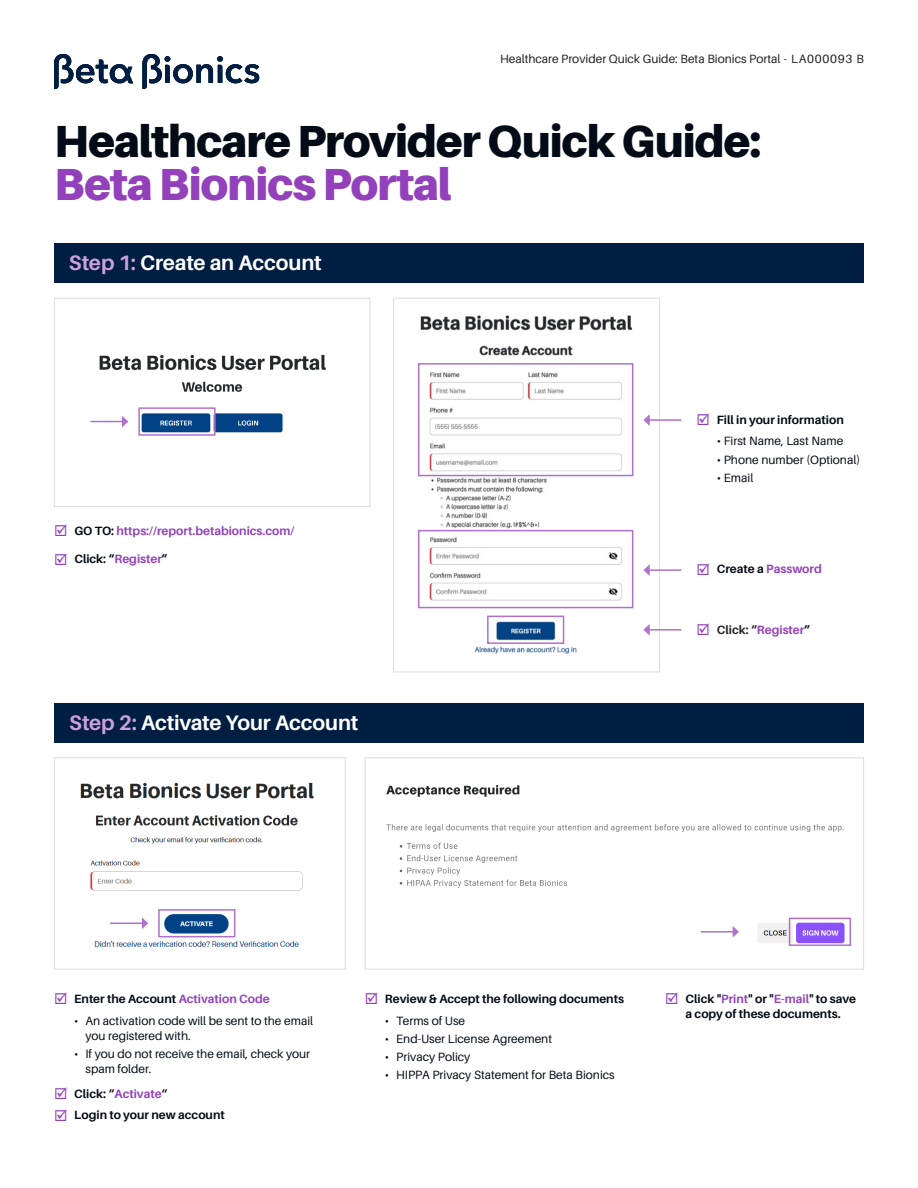
<style>
.page{position:relative;width:918px;height:1188px;background:#fff}
.page>*{position:absolute;margin:0;border:0;box-sizing:border-box;transform-origin:0 0}
.t1{font:900 45px/43.5px "Aileron";letter-spacing:-.025em;color:#030c16}
.t2{font:700 21px "Aileron";letter-spacing:-.01em;color:#fff}
.Tabbed{font:12px/15px "Aileron";color:#030c16}
.Tabbed-2{font:700 12px/15px "Aileron";color:#030c16;text-align:center}
.Tabbed-3{font:700 12px "Aileron";color:#9241bb}
.t3{font:12px "Aileron";color:#231f20}
.s1{color:#9241bb}
.s2{color:#cd9fde}
.s3{color:#030c16}
.s4{color:#231f20}
</style>
<div class="page">
<svg style="left:54px;top:54px;width:79px;height:35px"></svg>
<svg style="left:142px;top:54px;width:117px;height:35px"></svg>
<div style="left:54px;top:243px;width:810px;height:40px;background:#001e41"></div>
<div style="left:54px;top:703px;width:810px;height:40px;background:#001e41"></div>
<img style="left:90px;top:354px;width:236px;height:79px">
<div style="left:54px;top:298px;width:316px;height:209px;border:1px solid #dcdddf"></div>
<img style="left:80px;top:782px;width:234px;height:165px">
<div style="left:54px;top:757px;width:292px;height:213px;border:1px solid #dcdddf"></div>
<img style="left:418px;top:315px;width:216px;height:339px">
<div style="left:393px;top:298px;width:267px;height:374px;border:1px solid #dcdddf"></div>
<div style="left:138px;top:407px;width:78px;height:29px;border:2px solid #b071cd"></div>
<div style="left:158px;top:909px;width:77px;height:28px;border:2px solid #b071cd"></div>
<div style="left:487px;top:616px;width:77px;height:28px;border:2px solid #b071cd"></div>
<div style="left:418px;top:530px;width:215px;height:78px;border:2px solid #b071cd"></div>
<div style="left:418px;top:363px;width:215px;height:113px;border:2px solid #b071cd"></div>
<hr style="left:90px;top:421px;width:33px;height:1px;background:#b071cd">
<svg style="left:122px;top:416px;width:6px;height:11px"></svg>
<hr style="left:110px;top:923px;width:33px;height:1px;background:#b071cd">
<svg style="left:142px;top:917px;width:6px;height:12px"></svg>
<hr style="left:649px;top:629px;width:32px;height:2px;background:#b071cd">
<svg style="left:643px;top:624px;width:7px;height:12px"></svg>
<hr style="left:649px;top:569px;width:32px;height:2px;background:#b071cd">
<svg style="left:643px;top:564px;width:7px;height:12px"></svg>
<hr style="left:649px;top:419px;width:32px;height:2px;background:#b071cd">
<svg style="left:643px;top:414px;width:7px;height:12px"></svg>
<img style="left:386px;top:785px;width:465px;height:161px">
<div style="left:365px;top:757px;width:499px;height:213px;border:1px solid #dcdddf"></div>
<div style="left:789px;top:918px;width:62px;height:28px;border:2px solid #b071cd"></div>
<hr style="left:701px;top:931px;width:32px;height:2px;background:#b071cd">
<svg style="left:733px;top:926px;width:6px;height:12px"></svg>
<p class="t3" style="left:500px;top:52px;width:365px">Healthcare Provider Quick Guide: Beta Bionics Portal - LA000093 B</p>
<p class="t1" style="left:54px;top:119px;width:709px">Healthcare Provider Quick Guide:<br><span class="s1">Beta Bionics Portal</span></p>
<p class="t2" style="left:69px;top:251px;width:254px"><span class="s2">Step 1:</span> Create an Account</p>
<p class="Tabbed-3" style="left:54px;top:524px;width:242px">☑ <span class="s3">GO TO:</span> https://report.betabionics.com/</p>
<p class="Tabbed-2" style="left:54px;top:552px;width:115px"><span class="s1">☑</span> Click: “<span class="s1">Register</span>”</p>
<p class="t2" style="left:69px;top:711px;width:291px"><span class="s2">Step 2:</span> Activate Your Account</p>
<p class="Tabbed-2" style="left:697px;top:412px;width:149px"><span class="s1">☑</span> Fill in your information</p>
<p class="Tabbed" style="left:717px;top:434px;width:128px">• First Name, Last Name</p>
<p class="Tabbed" style="left:717px;top:452px;width:145px">• Phone number (Optional)</p>
<p class="Tabbed" style="left:717px;top:470px;width:38px">• Email</p>
<p class="Tabbed-3" style="left:697px;top:562px;width:127px">☑ <span class="s3">Create a</span> Password</p>
<p class="Tabbed-3" style="left:697px;top:623px;width:115px">☑ <span class="s4">Click: “</span>Register<span class="s3">”</span></p>
<p class="Tabbed-2" style="left:54px;top:991px;width:217px"><span class="s1">☑</span> Enter the Account <span class="s1">Activation Code</span></p>
<p class="Tabbed" style="left:86px;top:1013px;width:229px;text-indent:-11px">• An activation code will be sent to the email you registered with.</p>
<p class="Tabbed" style="left:86px;top:1046px;width:226px;text-indent:-11px">• If you do not receive the email, check your spam folder.</p>
<p class="Tabbed-3" style="left:54px;top:1087px;width:115px">☑ <span class="s3">Click:</span> <span class="s4">“</span>Activate<span class="s4">“</span></p>
<p class="Tabbed-2" style="left:54px;top:1108px;width:172px"><span class="s1">☑</span> Login to your new account</p>
<p class="Tabbed-2" style="left:365px;top:991px;width:261px"><span class="s1">☑</span> Review &amp; Accept the following documents</p>
<p class="Tabbed" style="left:385px;top:1013px;width:82px">• Terms of Use</p>
<p class="Tabbed" style="left:385px;top:1031px;width:169px">• End-User License Agreement</p>
<p class="Tabbed" style="left:385px;top:1049px;width:87px">• Privacy Policy</p>
<p class="Tabbed" style="left:385px;top:1068px;width:231px">• HIPPA Privacy Statement for Beta Bionics</p>
<p class="Tabbed-2" style="left:665px;top:991px;width:192px"><span class="s1">☑</span> Click "<span class="s1">Print</span>" or "<span class="s1">E-mail</span>" to save a copy of these documents.</p>
</div>
